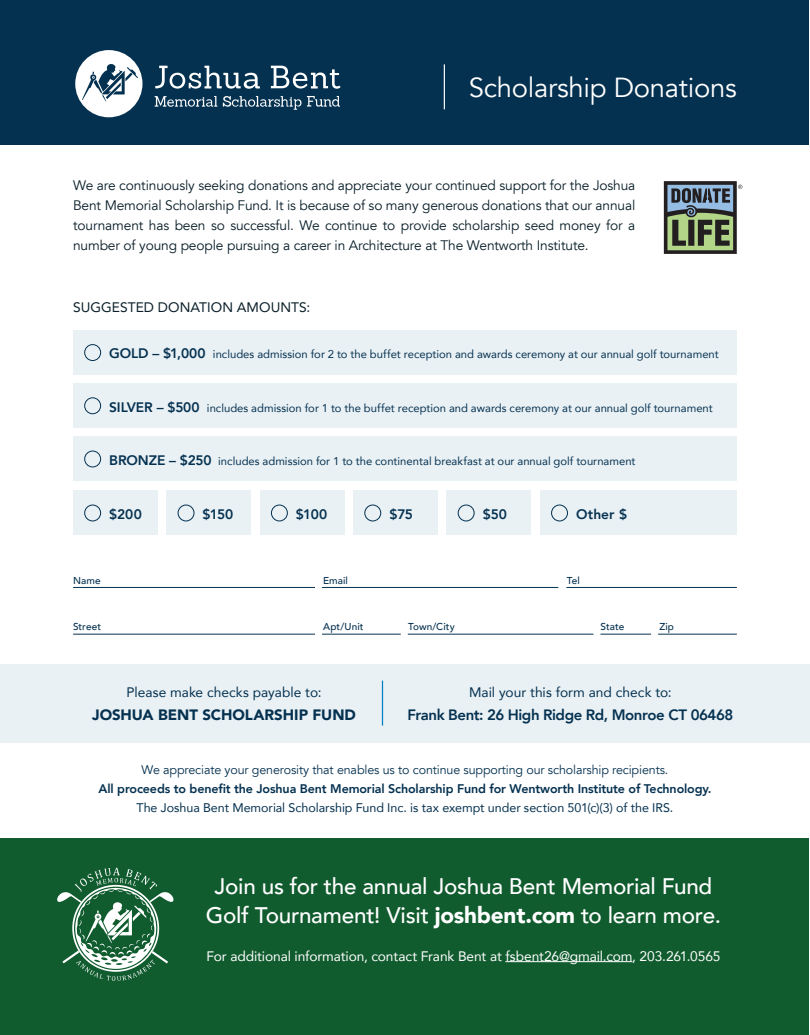
<style>
.page{position:relative;width:810px;height:1035px;background:#fff}
.page>*{position:absolute;margin:0;border:0;box-sizing:border-box;transform-origin:0 0}
.t1{font:27.5px "Avenir";letter-spacing:-.01em;color:#fff}
.t2{font:500 22.5px/28.8px "Avenir";letter-spacing:-.01em;color:#fff;text-align:center}
.t3{font:800 15px "Avenir";letter-spacing:-.03em;color:#053150}
.t4{font:900 15px "Avenir";color:#053150}
.t5{font:13.75px/20px "Avenir LT";letter-spacing:-.01em;color:#091e29;text-align:justify}
.t6{font:13.75px "Avenir";letter-spacing:-.01em;color:#fff}
.t7{font:13.75px "Avenir";letter-spacing:.005em;color:#053150}
.t8{font:13.75px "Avenir";letter-spacing:.005em;color:#091e29}
.t9{font:800 13.75px "Avenir";color:#053150}
.t10{font:800 12.5px "Avenir";letter-spacing:-.01em;color:#053150}
.t11{font:12.5px "Avenir LT";letter-spacing:-.01em;color:#053150}
.t12{font:12.5px "Avenir";letter-spacing:-.005em;color:#053150}
.t13{font:11.25px "Avenir";color:#053150}
.t14{font:500 10px "Avenir";letter-spacing:.01em;color:#053150}
.s1{font-weight:800;font-size:13.75px}
.s2{font-weight:900}
</style>
<div class="page">
<div style="left:1px;top:0;width:808px;height:145px;background:#053150"></div>
<div style="left:1px;top:838px;width:808px;height:197px;background:#115c2f"></div>
<div style="left:0;top:664px;width:810px;height:78px;background:#e9f1f5"></div>
<svg style="left:664px;top:181px;width:78px;height:73px;background:#6c7b6f"></svg>
<hr style="left:505px;top:961px;width:127px;height:1px;background:#fff">
<div style="left:73px;top:330px;width:664px;height:45px;background:#e9f1f5"></div>
<div style="left:84px;top:344px;width:17px;height:17px;border:1px solid #053150;border-radius:50%"></div>
<div style="left:73px;top:383px;width:664px;height:45px;background:#e9f1f5"></div>
<div style="left:84px;top:397px;width:17px;height:17px;border:1px solid #053150;border-radius:50%"></div>
<div style="left:73px;top:437px;width:664px;height:45px;background:#e9f1f5"></div>
<div style="left:84px;top:451px;width:17px;height:16px;border:1px solid #053150;border-radius:50%"></div>
<div style="left:73px;top:490px;width:85px;height:45px;background:#e9f1f5"></div>
<div style="left:84px;top:505px;width:17px;height:16px;border:1px solid #053150;border-radius:50%"></div>
<div style="left:166px;top:490px;width:85px;height:45px;background:#e9f1f5"></div>
<div style="left:178px;top:505px;width:16px;height:16px;border:1px solid #053150;border-radius:50%"></div>
<div style="left:260px;top:490px;width:84px;height:45px;background:#e9f1f5"></div>
<div style="left:271px;top:505px;width:17px;height:16px;border:1px solid #053150;border-radius:50%"></div>
<div style="left:353px;top:490px;width:85px;height:45px;background:#e9f1f5"></div>
<div style="left:364px;top:505px;width:17px;height:16px;border:1px solid #053150;border-radius:50%"></div>
<div style="left:447px;top:490px;width:84px;height:45px;background:#e9f1f5"></div>
<div style="left:458px;top:505px;width:17px;height:16px;border:1px solid #053150;border-radius:50%"></div>
<div style="left:540px;top:490px;width:197px;height:45px;background:#e9f1f5"></div>
<div style="left:551px;top:505px;width:17px;height:16px;border:1px solid #053150;border-radius:50%"></div>
<hr style="left:73px;top:587px;width:242px;height:1px;background:#053150">
<hr style="left:322px;top:587px;width:236px;height:1px;background:#053150">
<hr style="left:408px;top:634px;width:185px;height:1px;background:#053150">
<hr style="left:322px;top:634px;width:79px;height:1px;background:#053150">
<hr style="left:658px;top:634px;width:79px;height:1px;background:#053150">
<hr style="left:600px;top:634px;width:51px;height:1px;background:#053150">
<hr style="left:566px;top:587px;width:171px;height:1px;background:#053150">
<hr style="left:73px;top:634px;width:242px;height:1px;background:#053150">
<svg style="left:75px;top:50px;width:67px;height:67px"></svg>
<svg style="left:155px;top:96px;width:62px;height:11px"></svg>
<svg style="left:223px;top:96px;width:78px;height:14px"></svg>
<svg style="left:307px;top:96px;width:33px;height:11px"></svg>
<svg style="left:155px;top:66px;width:105px;height:23px"></svg>
<svg style="left:271px;top:66px;width:70px;height:23px"></svg>
<hr style="left:444px;top:64px;width:1px;height:45px;background:#f0f7fa">
<svg style="left:57px;top:868px;width:117px;height:113px"></svg>
<hr style="left:382px;top:681px;width:1px;height:45px;background:#0080c5">
<h1 class="t1" style="left:469px;top:71px;width:269px">Scholarship Donations</h1>
<p class="t5" style="left:73px;top:176px;width:564px">We are continuously seeking donations and appreciate your continued support for the Joshua Bent Memorial Scholarship Fund. It is because of so many generous donations that our annual tournament has been so successful. We continue to provide scholarship seed money for a number of young people pursuing a career in Architecture at The Wentworth Institute.</p>
<p class="t8" style="left:73px;top:296px;width:239px">SUGGESTED DONATION AMOUNTS:</p>
<p class="t13" style="left:109px;top:346px;width:611px"><span class="s1">GOLD – $1,000</span> includes admission for 2 to the buffet reception and awards ceremony at our annual golf tournament</p>
<p class="t13" style="left:109px;top:399px;width:605px"><span class="s1">SILVER – $500</span> includes admission for 1 to the buffet reception and awards ceremony at our annual golf tournament</p>
<p class="t13" style="left:109px;top:452px;width:528px"><span class="s1">BRONZE – $250</span> includes admission for 1 to the continental breakfast at our annual golf tournament</p>
<p class="t9" style="left:109px;top:503px;width:34px">$200</p>
<p class="t9" style="left:203px;top:503px;width:32px">$150</p>
<p class="t9" style="left:296px;top:503px;width:33px">$100</p>
<p class="t9" style="left:389px;top:503px;width:25px">$75</p>
<p class="t9" style="left:483px;top:503px;width:26px">$50</p>
<p class="t9" style="left:576px;top:503px;width:53px">Other $</p>
<p class="t14" style="left:73px;top:572px;width:29px">Name</p>
<p class="t14" style="left:323px;top:572px;width:26px">Email</p>
<p class="t14" style="left:567px;top:572px;width:15px">Tel</p>
<p class="t14" style="left:73px;top:618px;width:29px">Street</p>
<p class="t14" style="left:323px;top:618px;width:42px">Apt/Unit</p>
<p class="t14" style="left:408px;top:618px;width:48px">Town/City</p>
<p class="t14" style="left:601px;top:618px;width:25px">State</p>
<p class="t14" style="left:659px;top:618px;width:16px">Zip</p>
<p class="t7" style="left:127px;top:682px;width:197px">Please make checks payable to:</p>
<p class="t4" style="left:92px;top:702px;width:265px">JOSHUA BENT SCHOLARSHIP FUND</p>
<p class="t7" style="left:469px;top:682px;width:204px">Mail your this form and check to:</p>
<p class="t3" style="left:407px;top:703px;width:327px">Frank Bent: 26 High Ridge Rd, Monroe CT 06468</p>
<p class="t11" style="left:142px;top:763px;width:528px">We appreciate your generosity that enables us to continue supporting our scholarship recipients.</p>
<p class="t10" style="left:99px;top:779px;width:614px">All proceeds to benefit the Joshua Bent Memorial Scholarship Fund for Wentworth Institute of Technology.</p>
<p class="t12" style="left:137px;top:798px;width:538px">The Joshua Bent Memorial Scholarship Fund Inc. is tax exempt under section 501(c)(3) of the IRS.</p>
<h2 class="t2" style="left:206px;top:871px;width:516px">Join us for the annual Joshua Bent Memorial Fund<br>Golf Tournament! Visit <span class="s2">joshbent.com</span> to learn more.</h2>
<p class="t6" style="left:206px;top:945px;width:516px">For additional information, contact Frank Bent at fsbent26@gmail.com, 203.261.0565</p>
</div>
